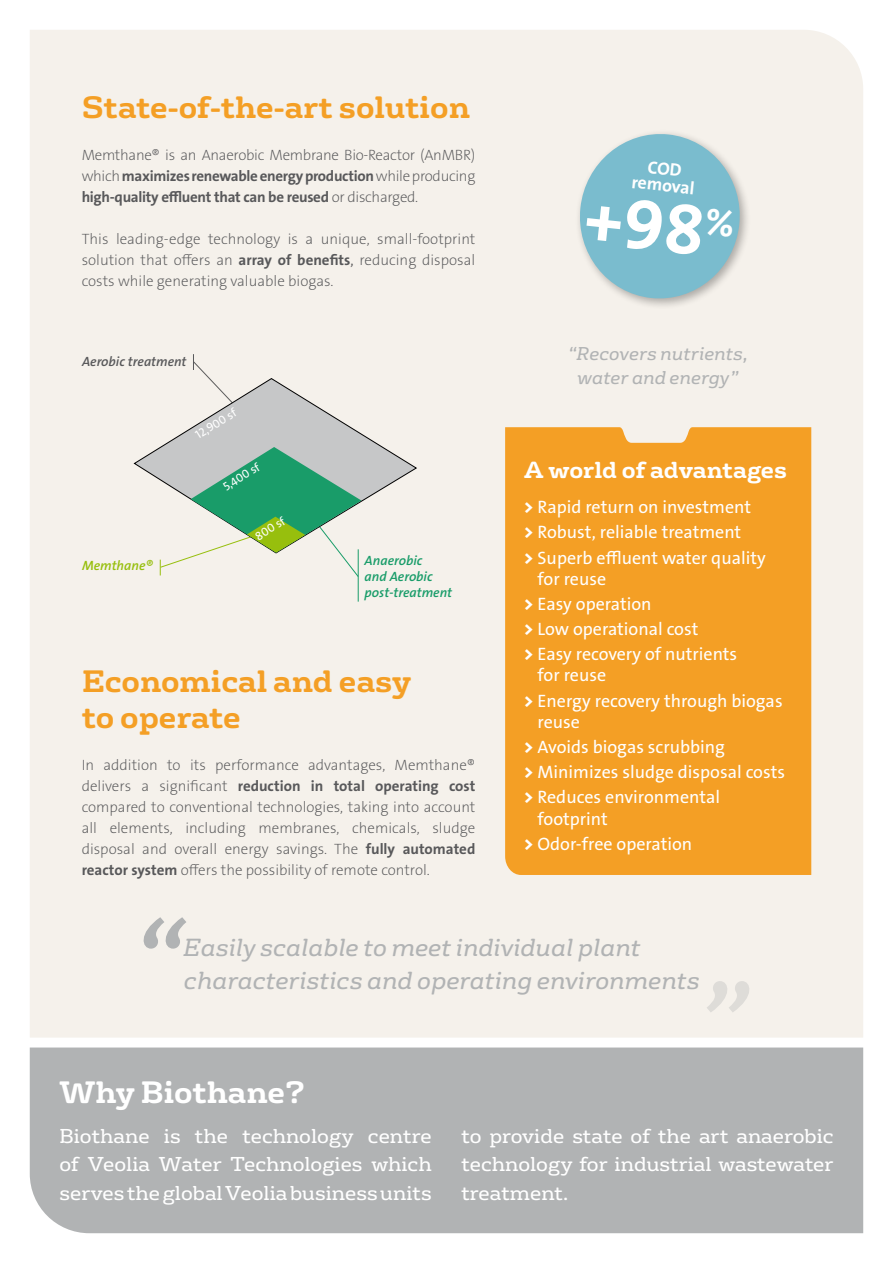
<style>
.page{position:relative;width:893px;height:1263px;background:#fff}
.page>*{position:absolute;margin:0;border:0;box-sizing:border-box;transform-origin:0 0}
.t1{font:71.4px "The Sans Veolia W7 Bld";color:#fff}
.t2{font:700 30px/36px "FS Rufus";color:#f49f25}
.t3{font:700 30px "FS Rufus";color:#fff}
.t4{font:italic 24px/33px "FS Rufus";color:#b1b3b4}
.t5{font:700 22.5px "FS Rufus";color:#fff}
.t6{font:19.5px/28.5px "FS Rufus";color:#fff;text-align:justify}
.t7{font:18px/25.2px "The Sans Veolia W5 Pla";color:#fff}
.t8{font:italic 18px/24px "FS Rufus";color:#b1b3b4;text-align:center}
.t9{font:17.85px/16.4px "The Sans Veolia W7 Bld";color:#fff;text-align:center}
.t10{font:15px/21px "The Sans Veolia W2 Ex Lig";color:#58585a;text-align:justify}
.t11{font:15px/21px "The Sans Veolia W7 Bld";letter-spacing:-.02em;color:#58585a}
.t12{font:15px "The Sans Veolia W7 Bld";color:#58585a}
.t13{font:15px "The Sans Veolia W2 Ex Lig";letter-spacing:-.02em;color:#58585a}
.t14{font:13.5px/16.2px "The Sans Veolia W6 Se Bld It";color:#199c69}
.t15{font:13.5px "The Sans Veolia W6 Se Bld It";color:#58585a}
.t16{font:13.5px "The Sans Veolia W6 Se Bld It";color:#97bf0d}
.t17{font:12px "The Sans Veolia W5 Pla";color:#fff}
.s1{font-family:"The Sans Veolia W2 Ex Lig"}
.s2{font-family:"The Sans Veolia W7 Bld"}
.s3{font-family:"The Sans Veolia W4 Se Lig"}
.s4{font-family:"The Sans Veolia W8 Ex Bld"}
</style>
<div class="page">
<div style="left:30px;top:30px;width:833px;height:1007px;background:#f5f1eb"></div>
<div style="left:30px;top:1047px;width:833px;height:186px;background:#b1b3b4"></div>
<svg style="left:137px;top:917px;width:49px;height:32px;background:#d8d7d4"></svg>
<svg style="left:707px;top:981px;width:48px;height:31px"></svg>
<svg style="left:505px;top:427px;width:306px;height:448px;background:#f4a12a"></svg>
<svg style="left:134px;top:378px;width:283px;height:175px;background:#e0dedb"></svg>
<svg style="left:192px;top:354px;width:45px;height:53px;background:#eeeae4"></svg>
<svg style="left:160px;top:447px;width:201px;height:131px;background:#a1cab0"></svg>
<hr style="left:358px;top:549px;width:1px;height:53px;background:#199c69">
<div style="left:575px;top:129px;width:177px;height:181px;background:#000;opacity:.3"></div>
<svg style="left:576px;top:130px;width:168px;height:173px;background:#9bc8d4"></svg>
<h2 class="t2" style="left:82px;top:87px;width:390px">State-of-the-art solution</h2>
<p class="t13" style="left:82px;top:145px;width:395px">Memthane® is an Anaerobic Membrane Bio-Reactor (AnMBR)</p>
<p class="t11" style="left:82px;top:166px;width:395px"><span class="s1">which</span> maximizes renewable energy production <span class="s1">while producing </span>high-quality effluent that can be reused <span class="s1">or discharged.</span></p>
<p class="t10" style="left:82px;top:229px;width:395px">This leading-edge technology is a unique, small-footprint solution that offers an <span class="s2">array of benefits</span><span class="s3">,</span> reducing disposal costs while generating valuable biogas.</p>
<p class="t15" style="left:82px;top:352px;width:106px">Aerobic treatment</p>
<p class="t16" style="left:82px;top:556px;width:72px">Memthane®</p>
<p class="t17" style="left:192px;top:429px;width:47px;rotate:-32deg">12,900 sf</p>
<p class="t17" style="left:220px;top:481px;width:42px;rotate:-32deg">5,400 sf</p>
<p class="t17" style="left:252px;top:530px;width:34px;rotate:-32deg">800 sf</p>
<p class="t14" style="left:365px;top:552px;width:89px">Anaerobic<br>and Aerobic post-treatment</p>
<h2 class="t2" style="left:82px;top:661px;width:331px">Economical and easy to operate</h2>
<p class="t10" style="left:82px;top:754px;width:395px">In addition to its performance advantages, Memthane®</p>
<p class="t12" style="left:82px;top:776px;width:395px"><span class="s1">delivers a significant</span> reduction in total operating cost</p>
<p class="t10" style="left:82px;top:796px;width:395px">compared to conventional technologies, taking into account all elements, including membranes, chemicals, sludge disposal and overall energy savings. The <span class="s2">fully automated reactor system</span> offers the possibility of remote control.</p>
<p class="t9" style="left:634px;top:157px;width:65px;rotate:6deg">COD removal</p>
<h1 class="t1" style="left:589px;top:172px;width:151px;rotate:6deg">+98<sup>%</sup></h1>
<p class="t8" style="left:568px;top:339px;width:181px">“Recovers nutrients, water and energy”</p>
<h3 class="t5" style="left:524px;top:450px;width:265px">A world of advantages</h3>
<p class="t7" style="left:524px;top:494px;width:243px"><span class="s4">&gt;</span> Rapid return on investment<br><span class="s4">&gt;</span> Robust, reliable treatment<br><span class="s4">&gt;</span> Superb effluent water quality</p>
<p class="t7" style="left:524px;top:566px;width:215px;text-indent:14px">for reuse<br><span class="s4">&gt;</span> Easy operation<br><span class="s4">&gt;</span> Low operational cost<br><span class="s4">&gt;</span> Easy recovery of nutrients</p>
<p class="t7" style="left:524px;top:663px;width:260px;text-indent:14px">for reuse<br><span class="s4">&gt;</span> Energy recovery through biogas</p>
<p class="t7" style="left:524px;top:709px;width:263px;text-indent:14px">reuse<br><span class="s4">&gt;</span> Avoids biogas scrubbing<br><span class="s4">&gt;</span> Minimizes sludge disposal costs <span class="s4">&gt;</span> Reduces environmental</p>
<p class="t7" style="left:524px;top:806px;width:170px;text-indent:14px">footprint<br><span class="s4">&gt;</span> Odor-free operation</p>
<h3 class="t4" style="left:184px;top:929px;width:517px">Easily scalable to meet individual plant characteristics and operating environments</h3>
<h2 class="t3" style="left:60px;top:1066px;width:247px">Why Biothane?</h2>
<h3 class="t6" style="left:60px;top:1120px;width:374px">Biothane is the technology centre of Veolia Water Technologies which serves the global Veolia business units</h3>
<h3 class="t6" style="left:461px;top:1120px;width:374px">to provide state of the art anaerobic technology for industrial wastewater treatment.</h3>
</div>
